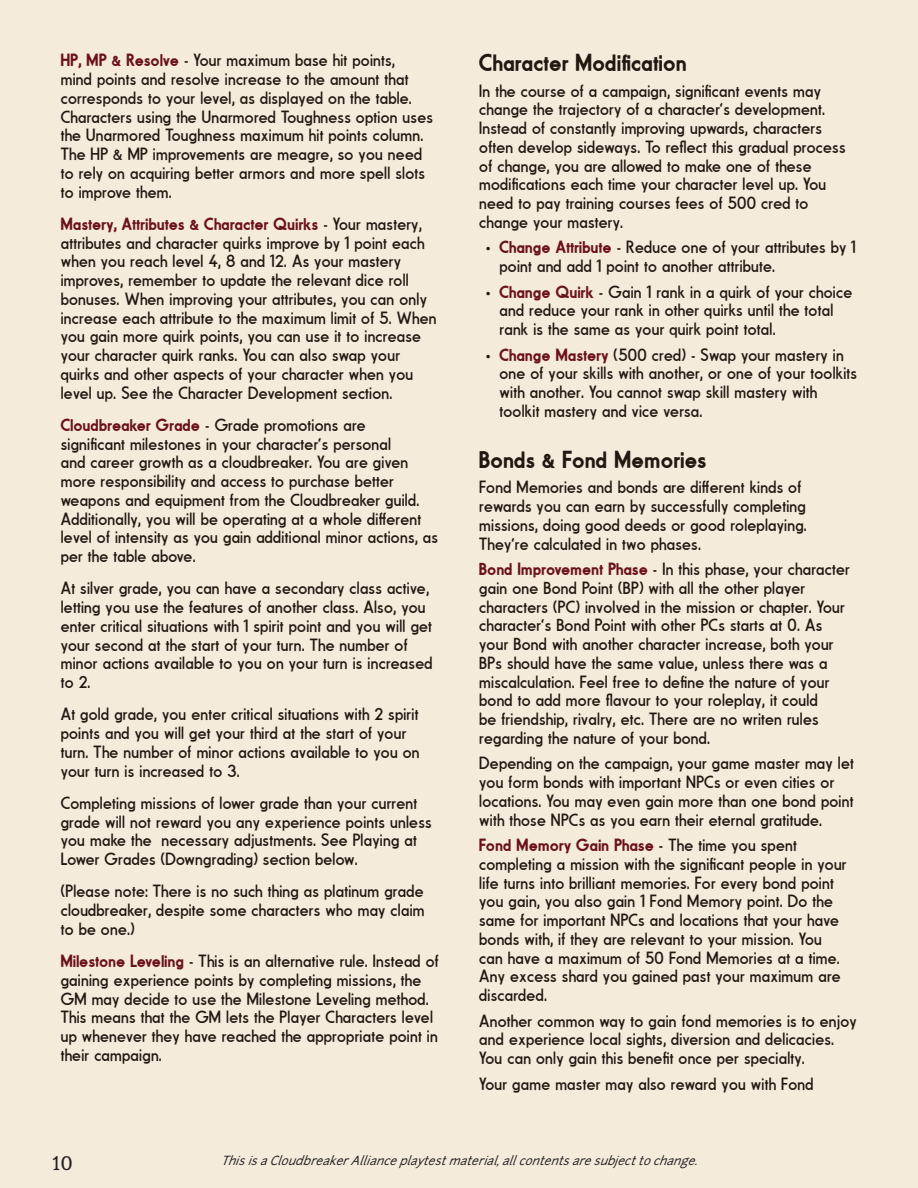
<style>
.page{position:relative;width:918px;height:1188px;background:#f4ebdb}
.page>*{position:absolute;margin:0;border:0;box-sizing:border-box;transform-origin:0 0}
.SUBTITLE{font:24px "Fundamental Brigade Schwer";letter-spacing:.015em;color:#231811}
.t1{font:21px "Andada";color:#231f20}
.SUBTITLE-2{font:17.25px/18.8px "Fundamental Brigade";letter-spacing:.015em;color:#231811}
.t2{font:italic 12px "Junction";color:#231f20}
.s1{font-family:"Fundamental Brigade Schwer";color:#6b111a}
</style>
<div class="page">
<p class="SUBTITLE-2" style="left:61px;top:51px;width:374px"><span class="s1">HP, MP &amp; Resolve</span> - Your maximum base hit points,<br>mind points and resolve increase to the amount that corresponds to your level, as displayed on the table.<br>Characters using the Unarmored Toughness option uses the Unarmored Toughness maximum hit points column.<br>The HP &amp; MP improvements are meagre, so you need to rely on acquiring better armors and more spell slots to improve them.</p>
<p class="SUBTITLE-2" style="left:61px;top:214px;width:377px"><span class="s1">Mastery, Attributes &amp; Character Quirks</span> - Your mastery, attributes and character quirks improve by 1 point each when you reach level 4, 8 and 12. As your mastery improves, remember to update the relevant dice roll bonuses. When improving your attributes, you can only increase each attribute to the maximum limit of 5. When you gain more quirk points, you can use it to increase your character quirk ranks. You can also swap your quirks and other aspects of your character when you level up. See the Character Development section.</p>
<p class="SUBTITLE-2" style="left:61px;top:415px;width:379px"><span class="s1">Cloudbreaker Grade</span> - Grade promotions are<br>significant milestones in your character’s personal<br>and career growth as a cloudbreaker. You are given more responsibility and access to purchase better weapons and equipment from the Cloudbreaker guild.<br>Additionally, you will be operating at a whole different level of intensity as you gain additional minor actions, as per the table above.</p>
<p class="SUBTITLE-2" style="left:61px;top:579px;width:373px">At silver grade, you can have a secondary class active, letting you use the features of another class. Also, you enter critical situations with 1 spirit point and you will get your second at the start of your turn. The number of minor actions available to you on your turn is increased to 2.</p>
<p class="SUBTITLE-2" style="left:61px;top:705px;width:360px">At gold grade, you enter critical situations with 2 spirit points and you will get your third at the start of your turn. The number of minor actions available to you on your turn is increased to 3.</p>
<p class="SUBTITLE-2" style="left:61px;top:793px;width:372px">Completing missions of lower grade than your current grade will not reward you any experience points unless you make the necessary adjustments. See Playing at Lower Grades (Downgrading) section below.</p>
<p class="SUBTITLE-2" style="left:61px;top:882px;width:365px;text-align:justify">(Please note: There is no such thing as platinum grade cloudbreaker, despite some characters who may claim to be one.)</p>
<p class="SUBTITLE-2" style="left:61px;top:952px;width:380px"><span class="s1">Milestone Leveling</span> - This is an alternative rule. Instead of gaining experience points by completing missions, the GM may decide to use the Milestone Leveling method.<br>This means that the GM lets the Player Characters level up whenever they have reached the appropriate point in their campaign.</p>
<p class="SUBTITLE" style="left:479px;top:48px;width:209px">Character Modification</p>
<p class="SUBTITLE-2" style="left:479px;top:81px;width:368px">In the course of a campaign, significant events may change the trajectory of a character’s development.<br>Instead of constantly improving upwards, characters often develop sideways. To reflect this gradual process of change, you are allowed to make one of these modifications each time your character level up. You need to pay training courses fees of 500 cred to change your mastery.</p>
<p class="SUBTITLE-2" style="left:500px;top:238px;width:358px;text-indent:-14px">• <span class="s1">Change Attribute</span> - Reduce one of your attributes by 1 point and add 1 point to another attribute.</p>
<p class="SUBTITLE-2" style="left:500px;top:282px;width:354px;text-indent:-14px">• <span class="s1">Change Quirk</span> - Gain 1 rank in a quirk of your choice and reduce your rank in other quirks until the total rank is the same as your quirk point total.</p>
<p class="SUBTITLE-2" style="left:500px;top:345px;width:359px;text-indent:-14px">• <span class="s1">Change Mastery</span> (500 cred) - Swap your mastery in one of your skills with another, or one of your toolkits with another. You cannot swap skill mastery with toolkit mastery and vice versa.</p>
<p class="SUBTITLE" style="left:479px;top:445px;width:229px">Bonds &amp; Fond Memories</p>
<p class="SUBTITLE-2" style="left:479px;top:478px;width:329px">Fond Memories and bonds are different kinds of rewards you can earn by successfully completing missions, doing good deeds or good roleplaying.<br>They’re calculated in two phases.</p>
<p class="SUBTITLE-2" style="left:479px;top:560px;width:372px"><span class="s1">Bond Improvement Phase</span> - In this phase, your character gain one Bond Point (BP) with all the other player characters (PC) involved in the mission or chapter. Your character’s Bond Point with other PCs starts at 0. As your Bond with another character increase, both your BPs should have the same value, unless there was a miscalculation. Feel free to define the nature of your bond to add more flavour to your roleplay, it could<br>be friendship, rivalry, etc. There are no writen rules regarding the nature of your bond.</p>
<p class="SUBTITLE-2" style="left:479px;top:754px;width:376px">Depending on the campaign, your game master may let you form bonds with important NPCs or even cities or locations. You may even gain more than one bond point with those NPCs as you earn their eternal gratitude.</p>
<p class="SUBTITLE-2" style="left:479px;top:836px;width:369px"><span class="s1">Fond Memory Gain Phase</span> - The time you spent completing a mission with the significant people in your life turns into brilliant memories. For every bond point you gain, you also gain 1 Fond Memory point. Do the same for important NPCs and locations that your have bonds with, if they are relevant to your mission. You can have a maximum of 50 Fond Memories at a time.<br>Any excess shard you gained past your maximum are discarded.</p>
<p class="SUBTITLE-2" style="left:479px;top:1011px;width:379px">Another common way to gain fond memories is to enjoy and experience local sights, diversion and delicacies.<br>You can only gain this benefit once per specialty.</p>
<p class="SUBTITLE-2" style="left:479px;top:1074px;width:336px">Your game master may also reward you with Fond</p>
<p class="t1" style="left:52px;top:1150px;width:22px">10</p>
<p class="t2" style="left:221px;top:1153px;width:483px">ThisisaCloudbreakerAllianceplaytestmaterial,allcontentsaresubjecttochange.</p>
</div>
